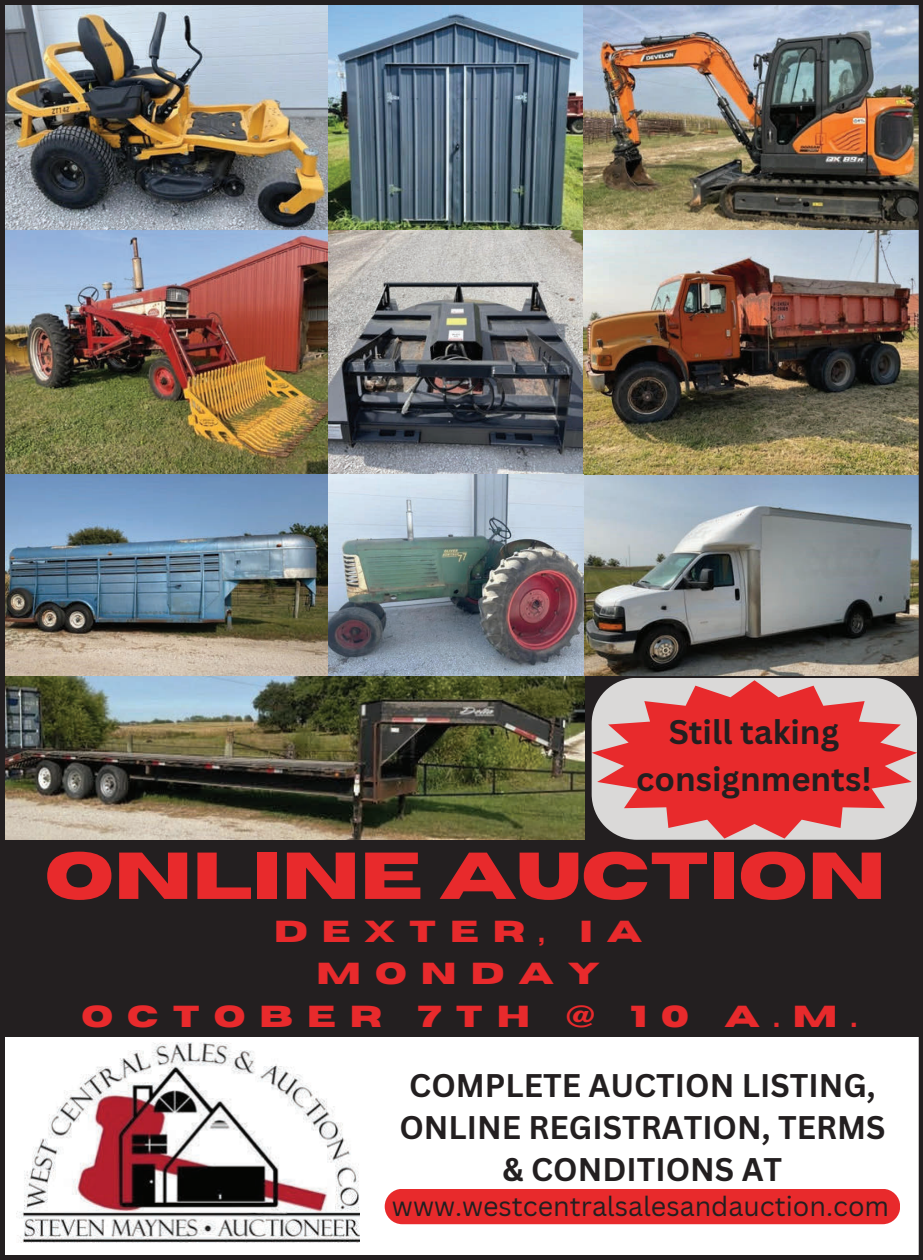
<style>
.page{position:relative;width:923px;height:1260px;background:#fff}
.page>*{position:absolute;margin:0;border:0;box-sizing:border-box;transform-origin:0 0}
.t1{font:700 66.25px "Horizon";color:#e82a2c}
.t2{font:700 33.25px/46.2px "Canva Sans";color:#231f20;text-align:center}
.t3{font:700 31.75px/42.2px "Canva Sans";color:#231f20;text-align:center}
.t4{font:700 30.25px "Horizon";letter-spacing:.47em;color:#e82a2c}
.t5{font:27px "Canva Sans";color:#231f20}
</style>
<div class="page">
<div style="left:0;top:840px;width:922px;height:216px;background:#231f20"></div>
<img style="left:6px;top:1037px;width:910px;height:206px">
<img style="left:16px;top:1040px;width:343px;height:203px">
<img style="left:6px;top:671px;width:578px;height:169px">
<div style="left:384px;top:1189px;width:516px;height:35px;background:#e82a2c;border-radius:18px"></div>
<img style="left:6px;top:6px;width:577px;height:231px">
<img style="left:6px;top:230px;width:322px;height:445px">
<img style="left:583px;top:6px;width:333px;height:224px">
<img style="left:329px;top:230px;width:587px;height:243px">
<img style="left:329px;top:473px;width:587px;height:203px">
<svg style="left:591px;top:680px;width:325px;height:159px;background:#dd6465"></svg>
<div style="left:0;top:0;width:922px;height:1260px;border:5px solid #231f20"></div>
<p class="t2" style="left:636px;top:710px;width:237px">Still taking consignments!</p>
<h1 class="t1" style="left:45px;top:834px;width:842px">ONLINE AUCTION</h1>
<p class="t4" style="left:274px;top:912px;width:369px">DEXTER, IA</p>
<p class="t4" style="left:316px;top:955px;width:285px">MONDAY</p>
<p class="t4" style="left:82px;top:997px;width:776px">OCTOBER 7TH @ 10 A.M.</p>
<p class="t3" style="left:399px;top:1065px;width:487px">COMPLETE AUCTION LISTING,<br>ONLINE REGISTRATION, TERMS &amp; CONDITIONS AT</p>
<p class="t5" style="left:392px;top:1190px;width:499px">www.westcentralsalesandauction.com</p>
</div>
